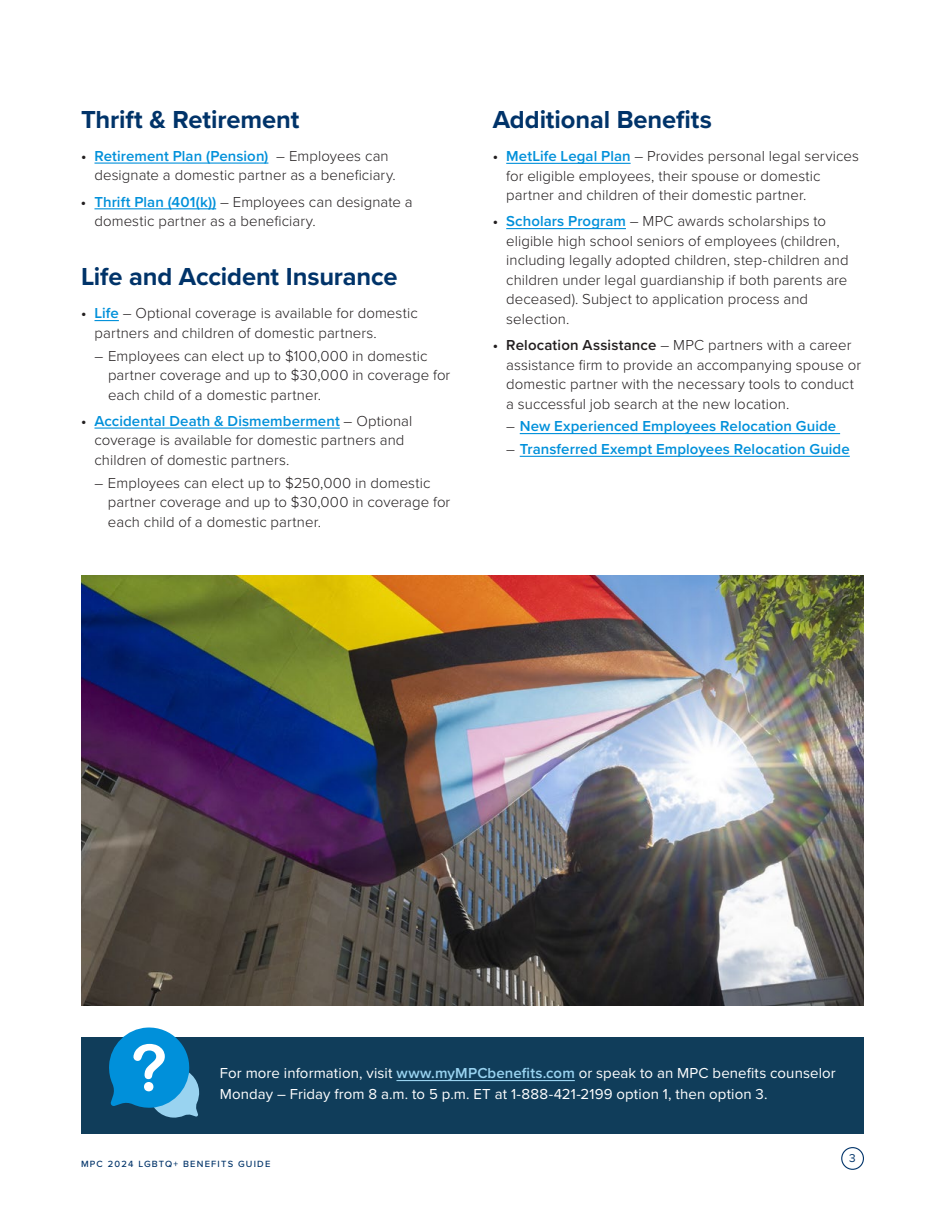
<style>
.page{position:relative;width:945px;height:1215px;background:#fff}
.page>*{position:absolute;margin:0;border:0;box-sizing:border-box;transform-origin:0 0}
.t1{font:700 25.5px "Proxima Nova";letter-spacing:-.005em;color:#003369}
.t2{font:300 15px/19.5px "Proxima Nova";letter-spacing:.005em;color:#231f20}
.t3{font:15px/21px "Proxima Nova";letter-spacing:.01em;color:#fff}
.t4{font:600 15px "Proxima Nova";letter-spacing:.005em;color:#0090da}
.t5{font:11.7px "Proxima Nova";color:#003369}
.t6{font:500 9.3px "Proxima Nova";letter-spacing:.13em;color:#003369}
.s1{font-weight:600}
.s2{font-weight:600;color:#0090da}
.s3{font-weight:300;color:#231f20}
.s4{font-weight:600;color:#99d3f0}
</style>
<div class="page">
<img style="left:81px;top:575px;width:783px;height:430px">
<hr style="left:94px;top:163px;width:174px;height:1px;background:#0090da">
<hr style="left:94px;top:208px;width:122px;height:1px;background:#0090da">
<svg style="left:94px;top:320px;width:25px;height:1px"></svg>
<hr style="left:94px;top:428px;width:246px;height:1px;background:#0090da">
<div style="left:81px;top:1038px;width:783px;height:96px;background:#103d5a"></div>
<hr style="left:396px;top:1080px;width:179px;height:1px;background:#99d3f0">
<hr style="left:506px;top:163px;width:125px;height:1px;background:#0090da">
<hr style="left:506px;top:228px;width:120px;height:1px;background:#0090da">
<hr style="left:520px;top:433px;width:320px;height:1px;background:#0090da">
<hr style="left:520px;top:456px;width:330px;height:1px;background:#0090da">
<svg style="left:109px;top:1027px;width:90px;height:91px"></svg>
<div style="left:841px;top:1147px;width:23px;height:23px;border:1px solid #003369;border-radius:50%"></div>
<h1 class="t1" style="left:81px;top:101px;width:220px">Thrift &amp; Retirement</h1>
<p class="t2" style="left:94px;top:145px;width:303px;text-indent:-13px"><span class="s1">•</span> <span class="s2">Retirement Plan (Pension)</span> – Employees can designate a domestic partner as a beneficiary.</p>
<p class="t2" style="left:94px;top:191px;width:320px;text-indent:-14px"><span class="s1">•</span> <span class="s2">Thrift Plan (401(k))</span> – Employees can designate a domestic partner as a beneficiary.</p>
<h1 class="t1" style="left:81px;top:258px;width:318px">Life and Accident Insurance</h1>
<p class="t2" style="left:94px;top:303px;width:325px;text-indent:-14px"><span class="s1">•</span> <span class="s2">Life</span> – Optional coverage is available for domestic partners and children of domestic partners.</p>
<p class="t2" style="left:108px;top:345px;width:344px;text-indent:-14px">– Employees can elect up to $100,000 in domestic partner coverage and up to $30,000 in coverage for each child of a domestic partner.</p>
<p class="t2" style="left:94px;top:410px;width:319px;text-indent:-13px"><span class="s1">•</span> <span class="s2">Accidental Death &amp; Dismemberment</span> – Optional coverage is available for domestic partners and children of domestic partners.</p>
<p class="t2" style="left:108px;top:472px;width:344px;text-indent:-13px">– Employees can elect up to $250,000 in domestic partner coverage and up to $30,000 in coverage for each child of a domestic partner.</p>
<h1 class="t1" style="left:493px;top:101px;width:221px">Additional Benefits</h1>
<p class="t2" style="left:506px;top:146px;width:354px;text-indent:-14px"><span class="s1">•</span> <span class="s2">MetLife Legal Plan</span> – Provides personal legal services for eligible employees, their spouse or domestic partner and children of their domestic partner.</p>
<p class="t2" style="left:506px;top:211px;width:344px;text-indent:-14px"><span class="s1">•</span> <span class="s2">Scholars Program</span> – MPC awards scholarships to eligible high school seniors of employees (children, including legally adopted children, step-children and children under legal guardianship if both parents are deceased). Subject to application process and selection.</p>
<p class="t2" style="left:506px;top:335px;width:356px;text-indent:-14px"><span class="s1">• Relocation Assistance</span> – MPC partners with a career assistance firm to provide an accompanying spouse or domestic partner with the necessary tools to conduct a successful job search at the new location.</p>
<p class="t4" style="left:506px;top:415px;width:332px"><span class="s3">–</span> New Experienced Employees Relocation Guide</p>
<p class="t4" style="left:506px;top:438px;width:345px"><span class="s3">–</span> Transferred Exempt Employees Relocation Guide</p>
<p class="t3" style="left:220px;top:1062px;width:618px">For more information, visit <span class="s4">www.myMPCbenefits.com</span> or speak to an MPC benefits counselor<br>Monday – Friday from 8 a.m. to 5 p.m. ET at 1-888-421-2199 option 1, then option 3.</p>
<p class="t6" style="left:81px;top:1157px;width:191px">MPC 2024 LGBTQ+ BENEFITS GUIDE</p>
<p class="t5" style="left:849px;top:1150px;width:8px">3</p>
</div>
